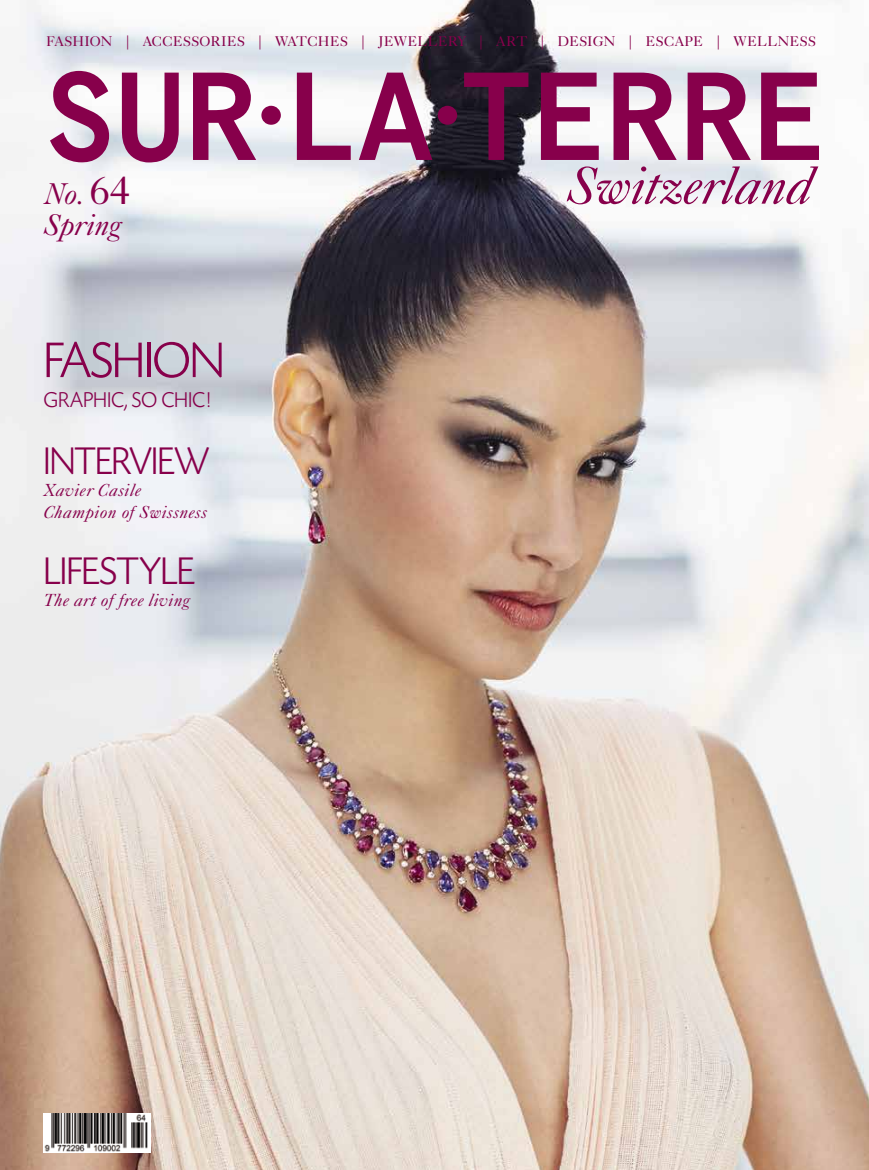
<style>
.page{position:relative;width:869px;height:1170px;background:#fff}
.page>*{position:absolute;margin:0;border:0;box-sizing:border-box;transform-origin:0 0}
.t1{font:italic 53.12px "Caslon 540 LT Std";letter-spacing:-.015em;color:#87004b}
.t2{font:300 52.5px "Today SHOP";letter-spacing:-.005em;color:#87004b}
.t3{font:300 40.5px "Today SHOP";letter-spacing:-.01em;color:#87004b;scale:.95 1}
.t4{font:300 40.5px "Today SHOP";letter-spacing:-.01em;color:#87004b}
.t5{font:italic 30px/31.2px "Caslon 540 LT Std";letter-spacing:-.015em;color:#87004b}
.t6{font:300 22.5px "Today SHOP";letter-spacing:.02em;color:#87004b}
.t7{font:italic 17.5px/21.9px "Caslon 540 LT Std";letter-spacing:.025em;color:#87004b}
.t8{font:14.12px "Caslon 540 LT Std";letter-spacing:.01em;color:#87004b}
.s1{font-style:normal;font-size:40px}
</style>
<div class="page">
<img style="left:0;top:0;width:868px;height:1169px">
<img style="left:44px;top:1113px;width:106px;height:39px">
<div style="left:261px;top:106px;width:20px;height:19px;background:#87004b;border-radius:50%"></div>
<div style="left:437px;top:106px;width:20px;height:19px;background:#87004b;border-radius:50%"></div>
<svg style="left:50px;top:71px;width:59px;height:91px"></svg>
<svg style="left:122px;top:73px;width:57px;height:89px"></svg>
<svg style="left:193px;top:73px;width:63px;height:87px"></svg>
<svg style="left:297px;top:73px;width:53px;height:87px"></svg>
<svg style="left:359px;top:73px;width:73px;height:87px"></svg>
<svg style="left:464px;top:73px;width:64px;height:87px;background:#4b183a"></svg>
<svg style="left:540px;top:73px;width:58px;height:87px"></svg>
<svg style="left:613px;top:73px;width:63px;height:87px"></svg>
<svg style="left:687px;top:73px;width:63px;height:87px"></svg>
<svg style="left:760px;top:73px;width:58px;height:87px"></svg>
<p class="t8" style="left:46px;top:33px;width:771px">FASHION | ACCESSORIES | WATCHES | JEWELLERY | ART | DESIGN | ESCAPE | WELLNESS</p>
<h3 class="t5" style="left:44px;top:178px;width:88px">No. <span class="s1">64<br></span>Spring</h3>
<h2 class="t2" style="left:44px;top:333px;width:182px">FASHION</h2>
<h3 class="t6" style="left:44px;top:388px;width:168px">GRAPHIC, SO CHIC!</h3>
<h3 class="t3" style="left:44px;top:440px;width:175px">INTERVIEW</h3>
<p class="t7" style="left:44px;top:478px;width:165px">Xavier Casile<br>Champion of Swissness</p>
<h3 class="t4" style="left:44px;top:550px;width:152px">LIFESTYLE</h3>
<p class="t7" style="left:44px;top:589px;width:147px">The art of free living</p>
<h1 class="t1" style="left:566px;top:154px;width:247px">Switzerland</h1>
</div>
